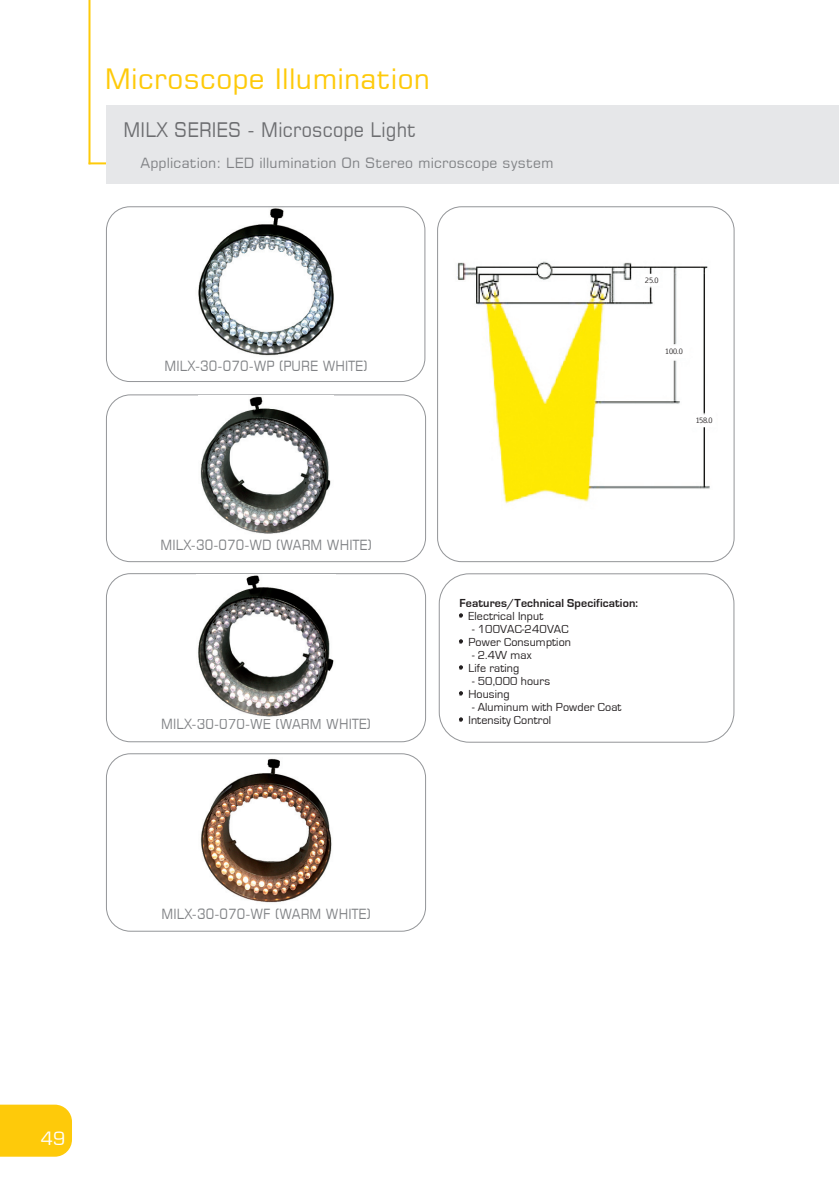
<style>
.page{position:relative;width:839px;height:1192px;background:#fff}
.page>*{position:absolute;margin:0;border:0;box-sizing:border-box;transform-origin:0 0}
.t1{font:28px "Square 721 BT";letter-spacing:.01em;color:#feca0a}
.t2{font:20px "Square 721 BT";letter-spacing:.01em;color:#6c6d70;scale:.9 1}
.t3{font:20px "Eurostile";color:#fff}
.t4{font:14px "Square 721 BT";letter-spacing:.01em;color:#808285;scale:.9 1}
.t5{font:14px "Square 721 BT";letter-spacing:.01em;color:#808285}
.t6{font:12px "Eurostile";letter-spacing:.01em;color:#231f20}
.t7{font:700 12px "Eurostile";letter-spacing:.01em;color:#231f20}
.t8{font:7px "Euphemia CAS";color:#231f20}
</style>
<div class="page">
<img style="left:198px;top:208px;width:136px;height:148px">
<img style="left:457px;top:261px;width:253px;height:243px">
<hr style="left:88px;top:0;width:2px;height:164px;background:#feca0a">
<hr style="left:89px;top:162px;width:21px;height:2px;background:#feca0a">
<div style="left:106px;top:105px;width:732px;height:78px;background:#e6e7e9"></div>
<div style="left:106px;top:206px;width:319px;height:176px;border:1px solid #939598;border-radius:23px"></div>
<div style="left:437px;top:206px;width:297px;height:356px;border:1px solid #939598;border-radius:24px"></div>
<div style="left:106px;top:394px;width:320px;height:168px;border:1px solid #939598;border-radius:24px"></div>
<div style="left:106px;top:573px;width:320px;height:169px;border:1px solid #939598;border-radius:24px"></div>
<div style="left:106px;top:753px;width:320px;height:178px;border:1px solid #939598;border-radius:24px"></div>
<div style="left:641px;top:274px;width:18px;height:11px;background:#fff"></div>
<div style="left:666px;top:346px;width:22px;height:11px;background:#fff"></div>
<div style="left:692px;top:415px;width:22px;height:11px;background:#fff"></div>
<div style="left:439px;top:573px;width:295px;height:169px;border:1px solid #939598;border-radius:30px"></div>
<img style="left:199px;top:395px;width:134px;height:139px">
<img style="left:198px;top:575px;width:136px;height:142px">
<img style="left:200px;top:758px;width:132px;height:145px">
<svg style="left:459px;top:613px;width:4px;height:4px"></svg>
<svg style="left:459px;top:639px;width:4px;height:4px"></svg>
<svg style="left:459px;top:665px;width:4px;height:4px"></svg>
<svg style="left:459px;top:691px;width:4px;height:4px"></svg>
<svg style="left:459px;top:717px;width:4px;height:4px"></svg>
<div style="left:0;top:1104px;width:72px;height:52px;background:#feca0a"></div>
<h1 class="t1" style="left:105px;top:61px;width:326px">Microscope Illumination</h1>
<h2 class="t2" style="left:124px;top:117px;width:326px">MILX SERIES - Microscope Light</h2>
<p class="t5" style="left:141px;top:154px;width:414px">Application: LED illumination On Stereo microscope system</p>
<p class="t4" style="left:165px;top:357px;width:227px">MILX-30-070-WP (PURE WHITE)</p>
<p class="t8" style="left:645px;top:275px;width:15px">25.0</p>
<p class="t8" style="left:665px;top:346px;width:19px">100.0</p>
<p class="t8" style="left:695px;top:416px;width:19px">158.0</p>
<p class="t4" style="left:160px;top:536px;width:236px">MILX-30-070-WD (WARM WHITE)</p>
<p class="t4" style="left:161px;top:715px;width:235px">MILX-30-070-WE (WARM WHITE)</p>
<p class="t7" style="left:459px;top:596px;width:180px">Features/Technical Specification:</p>
<p class="t6" style="left:459px;top:609px;width:85px">- Electrical Input</p>
<p class="t6" style="left:472px;top:622px;width:98px">- 100VAC-240VAC</p>
<p class="t6" style="left:459px;top:635px;width:113px">- Power Consumption</p>
<p class="t6" style="left:472px;top:648px;width:61px">- 2.4W max</p>
<p class="t6" style="left:459px;top:661px;width:61px">- Life rating</p>
<p class="t6" style="left:472px;top:674px;width:79px">- 50,000 hours</p>
<p class="t6" style="left:459px;top:687px;width:51px">- Housing</p>
<p class="t6" style="left:472px;top:700px;width:151px">- Aluminum with Powder Coat</p>
<p class="t6" style="left:459px;top:713px;width:93px">- Intensity Control</p>
<p class="t4" style="left:161px;top:905px;width:234px">MILX-30-070-WF (WARM WHITE)</p>
<h2 class="t3" style="left:41px;top:1127px;width:26px">49</h2>
</div>
